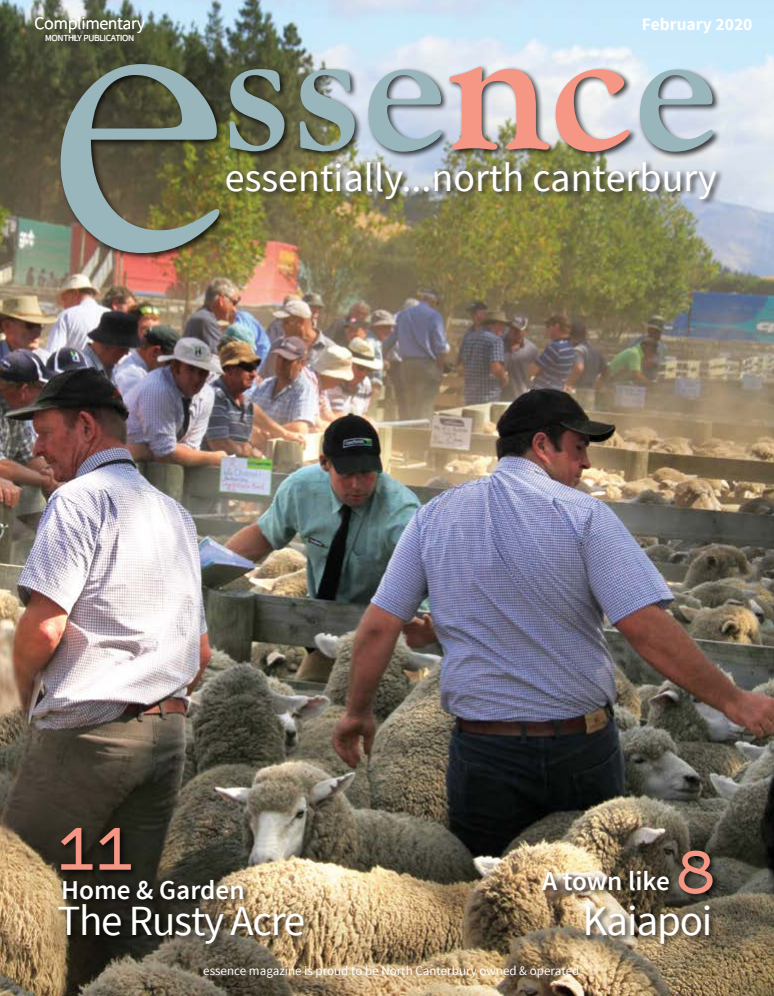
<style>
.page{position:relative;width:774px;height:996px;background:#fff}
.page>*{position:absolute;margin:0;border:0;box-sizing:border-box;transform-origin:0 0}
.t1{font:900 56.7px "Monroe";color:#f69684}
.t2{font:43px "Source Sans Pro";letter-spacing:-.03em;color:#fff}
.t3{font:40px "Source Sans Pro";color:#fff}
.t4{font:600 27.2px "Source Sans Pro";color:#fff}
.t5{font:300 17.4px "Source Sans Pro";color:#fff}
.t6{font:700 17.4px "Source Sans Pro";color:#fff}
.t7{font:13px "Source Sans Pro";color:#fff}
.t8{font:300 9.2px "Source Sans Pro";color:#fff}
</style>
<div class="page">
<img style="left:0;top:0;width:774px;height:995px">
<div style="left:227px;top:66px;width:222px;height:94px;background:#000;opacity:.75"></div>
<svg style="left:229px;top:69px;width:212px;height:83px;background:#8f9f9c"></svg>
<div style="left:637px;top:67px;width:83px;height:93px;background:#000;opacity:.75"></div>
<svg style="left:639px;top:69px;width:73px;height:83px;background:#adbfc8"></svg>
<div style="left:58px;top:61px;width:169px;height:200px;background:#000;opacity:.75"></div>
<svg style="left:61px;top:64px;width:158px;height:189px;background:#6e7565"></svg>
<div style="left:447px;top:64px;width:190px;height:96px;background:#000;opacity:.75"></div>
<svg style="left:449px;top:67px;width:180px;height:85px;background:#dab7b0"></svg>
<div style="left:224px;top:159px;width:499px;height:48px;background:#000;opacity:.8"></div>
<div style="left:221px;top:156px;width:501px;height:49px;background:#fff;opacity:.26"></div>
<div style="left:676px;top:847px;width:44px;height:54px;background:#000;opacity:.75"></div>
<div style="left:59px;top:825px;width:80px;height:52px;background:#000;opacity:.75"></div>
<div style="left:584px;top:902px;width:133px;height:49px;background:#000;opacity:.75"></div>
<div style="left:56px;top:902px;width:255px;height:50px;background:#000;opacity:.75"></div>
<div style="left:539px;top:868px;width:138px;height:30px;background:#000;opacity:.75"></div>
<div style="left:61px;top:877px;width:190px;height:30px;background:#000;opacity:.75"></div>
<h3 class="t5" style="left:35px;top:12px;width:111px">Complimentary</h3>
<p class="t8" style="left:45px;top:33px;width:90px">MONTHLY PUBLICATION</p>
<h3 class="t6" style="left:642px;top:13px;width:112px">February 2020</h3>
<h3 class="t3" style="left:225px;top:152px;width:493px">essentially...north canterbury</h3>
<h1 class="t1" style="left:58px;top:816px;width:78px">11</h1>
<h2 class="t2" style="left:58px;top:894px;width:249px">The Rusty Acre</h2>
<h2 class="t2" style="left:583px;top:894px;width:131px">Kaiapoi</h2>
<h1 class="t1" style="left:675px;top:840px;width:42px">8</h1>
<h3 class="t4" style="left:61px;top:872px;width:185px">Home &amp; Garden</h3>
<h3 class="t4" style="left:542px;top:863px;width:129px">A town like</h3>
<p class="t7" style="left:203px;top:962px;width:377px">essence magazine is proud to be North Canterbury owned &amp; operated</p>
</div>
